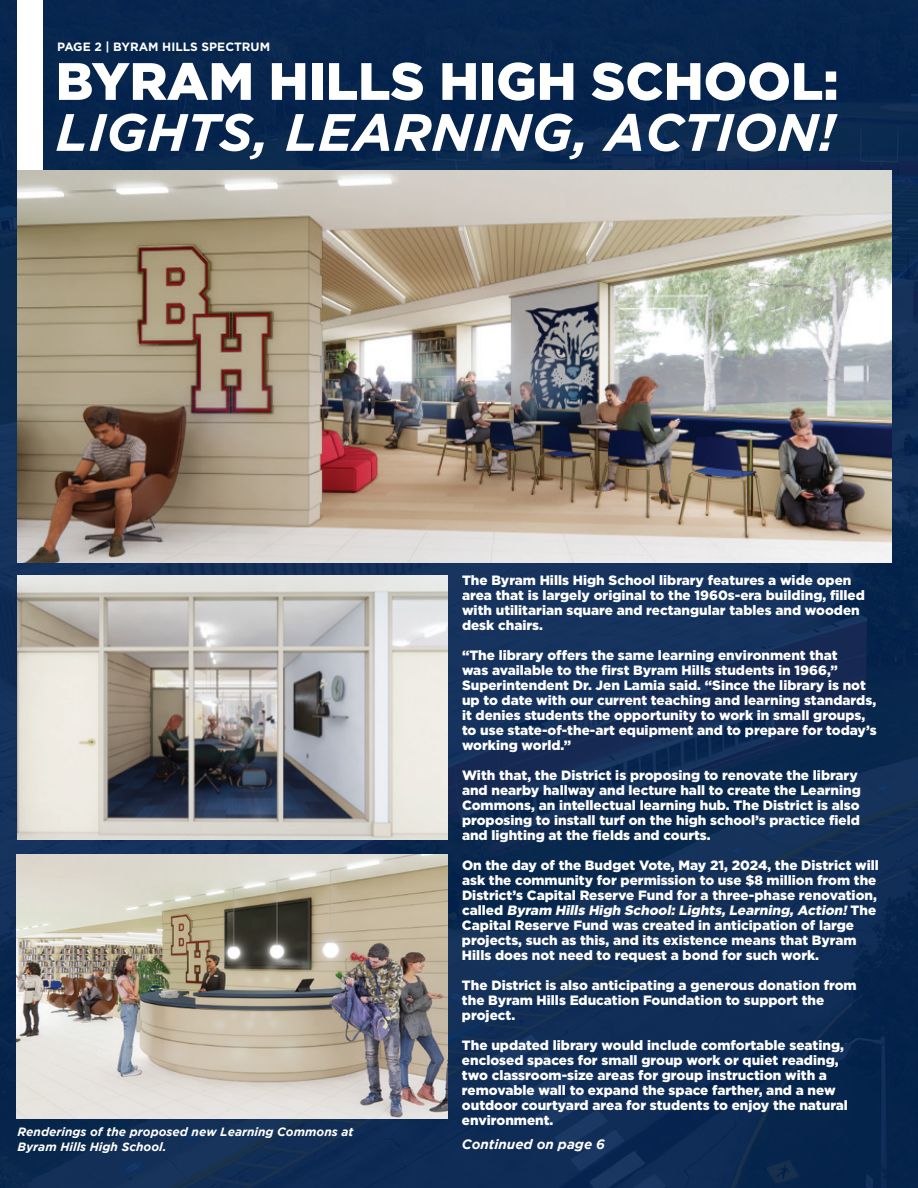
<style>
.page{position:relative;width:918px;height:1188px;background:#fff}
.page>*{position:absolute;margin:0;border:0;box-sizing:border-box;transform-origin:0 0}
.t1{font:italic 700 52.5px "Gotham";color:#fff}
.t2{font:900 52.5px "Gotham";color:#fff}
.t3{font:900 13.5px/15px "Gotham";color:#fff}
.t4{font:italic 700 13.5px "Gotham";color:#fff}
.t5{font:italic 700 12px "Gotham";color:#fff}
.t6{font:700 12px "Gotham";color:#fff}
.s1{font-style:italic}
</style>
<div class="page">
<img style="left:0;top:0;width:918px;height:1188px">
<div style="left:18px;top:0;width:25px;height:195px;background:#fff"></div>
<img style="left:18px;top:575px;width:429px;height:265px">
<img style="left:17px;top:854px;width:430px;height:265px">
<img style="left:18px;top:171px;width:874px;height:391px">
<p class="t6" style="left:57px;top:40px;width:214px">PAGE 2 | BYRAM HILLS SPECTRUM</p>
<p class="t2" style="left:56px;top:51px;width:784px">BYRAM HILLS HIGH SCHOOL:</p>
<p class="t1" style="left:56px;top:102px;width:781px">LIGHTS, LEARNING, ACTION!</p>
<p class="t5" style="left:18px;top:1124px;width:337px">Renderings of the proposed new Learning Commons at</p>
<p class="t5" style="left:18px;top:1139px;width:151px">Byram Hills High School.</p>
<p class="t3" style="left:462px;top:573px;width:404px">The Byram Hills High School library features a wide open area that is largely original to the 1960s-era building, filled with utilitarian square and rectangular tables and wooden desk chairs.</p>
<p class="t3" style="left:462px;top:648px;width:416px">“The library offers the same learning environment that<br>was available to the first Byram Hills students in 1966,” Superintendent Dr. Jen Lamia said. “Since the library is not up to date with our current teaching and learning standards, it denies students the opportunity to work in small groups, to use state-of-the-art equipment and to prepare for today’s working world.”</p>
<p class="t3" style="left:462px;top:768px;width:400px">With that, the District is proposing to renovate the library and nearby hallway and lecture hall to create the Learning Commons, an intellectual learning hub. The District is also proposing to install turf on the high school’s practice field and lighting at the fields and courts.</p>
<p class="t3" style="left:462px;top:858px;width:419px">On the day of the Budget Vote, May 21, 2024, the District will ask the community for permission to use $8 million from the District’s Capital Reserve Fund for a three-phase renovation, c a l l e d <span class="s1">Byram Hills High School: Lights, Learning, Action!</span> T h e Capital Reserve Fund was created in anticipation of large projects, such as this, and its existence means that Byram Hills does not need to request a bond for such work.</p>
<p class="t3" style="left:462px;top:978px;width:396px">The District is also anticipating a generous donation from the Byram Hills Education Foundation to support the project.</p>
<p class="t3" style="left:462px;top:1038px;width:387px">The updated library would include comfortable seating, enclosed spaces for small group work or quiet reading, two classroom-size areas for group instruction with a removable wall to expand the space farther, and a new outdoor courtyard area for students to enjoy the natural environment.</p>
<p class="t4" style="left:462px;top:1137px;width:144px">Continued on page 6</p>
</div>
